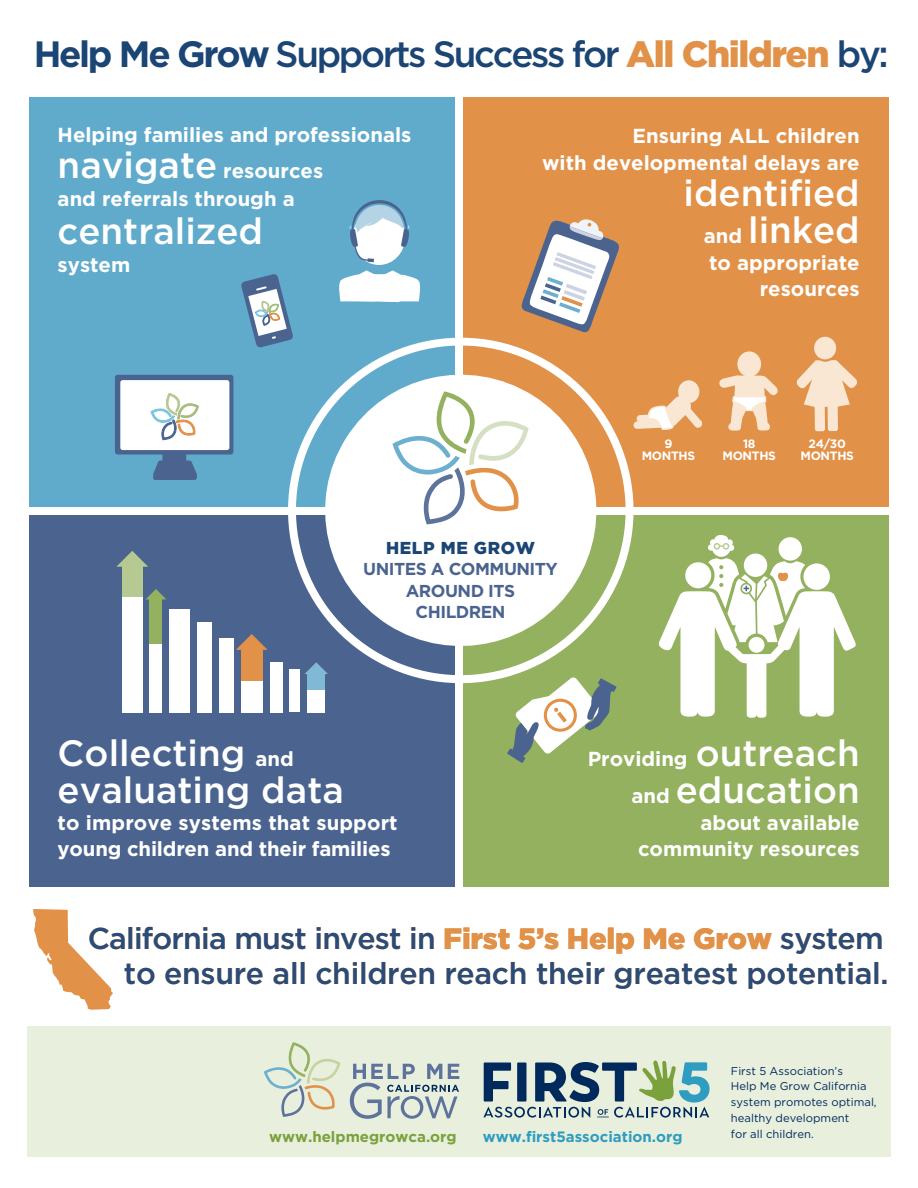
<style>
.page{position:relative;width:918px;height:1188px;background:#fff}
.page>*{position:absolute;margin:0;border:0;box-sizing:border-box;transform-origin:0 0}
.t1{font:500 36.6px/36.8px "Gotham";color:#fff;text-align:center}
.t2{font:500 36.6px "Gotham";letter-spacing:-.065em;color:#1a4574}
.t3{font:500 30.15px/35.2px "Gotham";letter-spacing:-.01em;color:#284c7b;text-align:right}
.t4{font:700 20.25px/26.5px "Gotham";color:#fff;text-align:right}
.t5{font:700 17.25px/21.3px "Gotham";letter-spacing:-.03em;color:#4b648f;text-align:center}
.t6{font:900 17.25px "Gotham";letter-spacing:.035em;color:#1a4574}
.t7{font:700 15px "Gotham";color:#2f9cc1}
.t8{font:700 15px "Gotham";color:#7aa13b}
.t9{font:700 12.15px/11.9px "Gotham";letter-spacing:-.025em;color:#fff;text-align:center}
.t10{font:11.25px/15.8px "Gotham";color:#00295c}
.s1{font-weight:700}
.s2{font-weight:900;color:#e19148}
.s3{font-weight:500;font-size:36.6px}
.s4{font-weight:700;font-size:20.25px}
.s5{color:#e2944d}
.s6{font-weight:900;font-size:29.4px;color:#e2944d}
</style>
<div class="page">
<svg style="left:33px;top:909px;width:80px;height:101px"></svg>
<div style="left:29px;top:97px;width:426px;height:410px;background:#60abcc"></div>
<div style="left:463px;top:97px;width:425px;height:410px;background:#e19148"></div>
<div style="left:29px;top:516px;width:426px;height:371px;background:#4b648f"></div>
<div style="left:463px;top:516px;width:425px;height:371px;background:#93b15f"></div>
<svg style="left:521px;top:219px;width:98px;height:94px"></svg>
<svg style="left:241px;top:274px;width:46px;height:74px"></svg>
<svg style="left:115px;top:375px;width:118px;height:105px"></svg>
<svg style="left:349px;top:200px;width:61px;height:62px"></svg>
<svg style="left:339px;top:270px;width:82px;height:32px"></svg>
<div style="left:678px;top:380px;width:21px;height:23px;background:#f9e7d4;border-radius:50%"></div>
<div style="left:737px;top:351px;width:24px;height:26px;background:#f9e7d4;border-radius:50%"></div>
<svg style="left:719px;top:375px;width:59px;height:56px"></svg>
<svg style="left:796px;top:360px;width:61px;height:71px"></svg>
<div style="left:814px;top:337px;width:22px;height:23px;background:#f9e7d4;border-radius:50%"></div>
<svg style="left:658px;top:387px;width:45px;height:43px"></svg>
<svg style="left:264px;top:313px;width:394px;height:394px"></svg>
<svg style="left:306px;top:356px;width:309px;height:309px;fill:#fff"></svg>
<svg style="left:392px;top:391px;width:137px;height:133px;background:#edefeb"></svg>
<svg style="left:507px;top:677px;width:109px;height:86px"></svg>
<div style="left:270px;top:662px;width:12px;height:50px;background:#fff"></div>
<div style="left:169px;top:609px;width:21px;height:103px;background:#fff"></div>
<div style="left:197px;top:622px;width:14px;height:90px;background:#fff"></div>
<div style="left:219px;top:638px;width:15px;height:74px;background:#fff"></div>
<div style="left:290px;top:669px;width:10px;height:43px;background:#fff"></div>
<div style="left:241px;top:680px;width:22px;height:32px;background:#fff"></div>
<div style="left:241px;top:648px;width:22px;height:32px;background:#e19148"></div>
<svg style="left:236px;top:634px;width:32px;height:16px"></svg>
<div style="left:122px;top:581px;width:21px;height:131px;background:#fff"></div>
<div style="left:122px;top:565px;width:21px;height:32px;background:#b6c992"></div>
<svg style="left:116px;top:551px;width:32px;height:16px"></svg>
<div style="left:308px;top:690px;width:17px;height:22px;background:#fff"></div>
<div style="left:308px;top:673px;width:17px;height:17px;background:#81b8d5"></div>
<svg style="left:305px;top:662px;width:23px;height:12px"></svg>
<div style="left:150px;top:597px;width:12px;height:115px;background:#fff"></div>
<div style="left:150px;top:597px;width:12px;height:46px;background:#93b15f"></div>
<svg style="left:146px;top:589px;width:20px;height:10px"></svg>
<div style="left:712px;top:538px;width:19px;height:19px;background:#fff;border-radius:50%"></div>
<svg style="left:708px;top:535px;width:27px;height:16px"></svg>
<div style="left:779px;top:537px;width:23px;height:24px;background:#fff;border-radius:50%"></div>
<div style="left:744px;top:554px;width:23px;height:23px;background:#fff;border-radius:50%"></div>
<svg style="left:659px;top:558px;width:197px;height:160px"></svg>
<div style="left:27px;top:1026px;width:864px;height:131px;background:#e8efdd"></div>
<svg style="left:264px;top:1042px;width:76px;height:75px"></svg>
<svg style="left:350px;top:1064px;width:109px;height:55px"></svg>
<svg style="left:483px;top:1060px;width:227px;height:58px"></svg>
<h1 class="t2" style="left:34px;top:30px;width:856px"><span class="s1">Help Me Grow</span> Supports Success for <span class="s2">All Children</span> by:</h1>
<p class="t4" style="left:58px;top:117px;width:355px;line-height:36px;text-align:left">Helping families and professionals <span class="s3">navigate</span> resources</p>
<p class="t4" style="left:58px;top:186px;width:239px">and referrals through a</p>
<h1 class="t1" style="left:58px;top:212px;width:207px">centralized</h1>
<p class="t4" style="left:58px;top:251px;width:74px">system</p>
<p class="t4" style="left:542px;top:123px;width:319px">Ensuring ALL children<br>with developmental delays are</p>
<h1 class="t1" style="left:684px;top:175px;width:178px">identified <span class="s4">and</span> linked</h1>
<p class="t4" style="left:709px;top:249px;width:152px">to appropriate resources</p>
<p class="t9" style="left:642px;top:438px;width:55px">9<br>MONTHS</p>
<p class="t9" style="left:722px;top:438px;width:55px">18<br>MONTHS</p>
<p class="t9" style="left:800px;top:438px;width:55px">24/30<br>MONTHS</p>
<p class="t6" style="left:386px;top:537px;width:150px">HELP ME GROW</p>
<p class="t5" style="left:363px;top:558px;width:196px">UNITES A COMMUNITY<br>AROUND ITS<br>CHILDREN</p>
<h1 class="t1" style="left:58px;top:733px;width:288px;line-height:37.5px;text-align:left">Collecting <span class="s4">and </span>evaluating data</h1>
<p class="t4" style="left:58px;top:809px;width:342px;text-align:left">to improve systems that support young children and their families</p>
<p class="t4" style="left:588px;top:746px;width:274px">Providing <span class="s3">outreach</span></p>
<h1 class="t1" style="left:631px;top:771px;width:230px"><span class="s4">and</span> education</h1>
<p class="t4" style="left:638px;top:809px;width:223px">about available community resources</p>
<h2 class="t3" style="left:88px;top:920px;width:802px"><span class="s5">California must invest in</span> <span class="s6">First 5’s Help Me Grow</span> system to ensure all children reach their greatest potential.</h2>
<p class="t8" style="left:269px;top:1126px;width:189px">www.helpmegrowca.org</p>
<p class="t7" style="left:483px;top:1126px;width:201px">www.first5association.org</p>
<p class="t10" style="left:731px;top:1063px;width:147px">First 5 Association’s<br>Help Me Grow California system promotes optimal, healthy development<br>for all children.</p>
</div>
